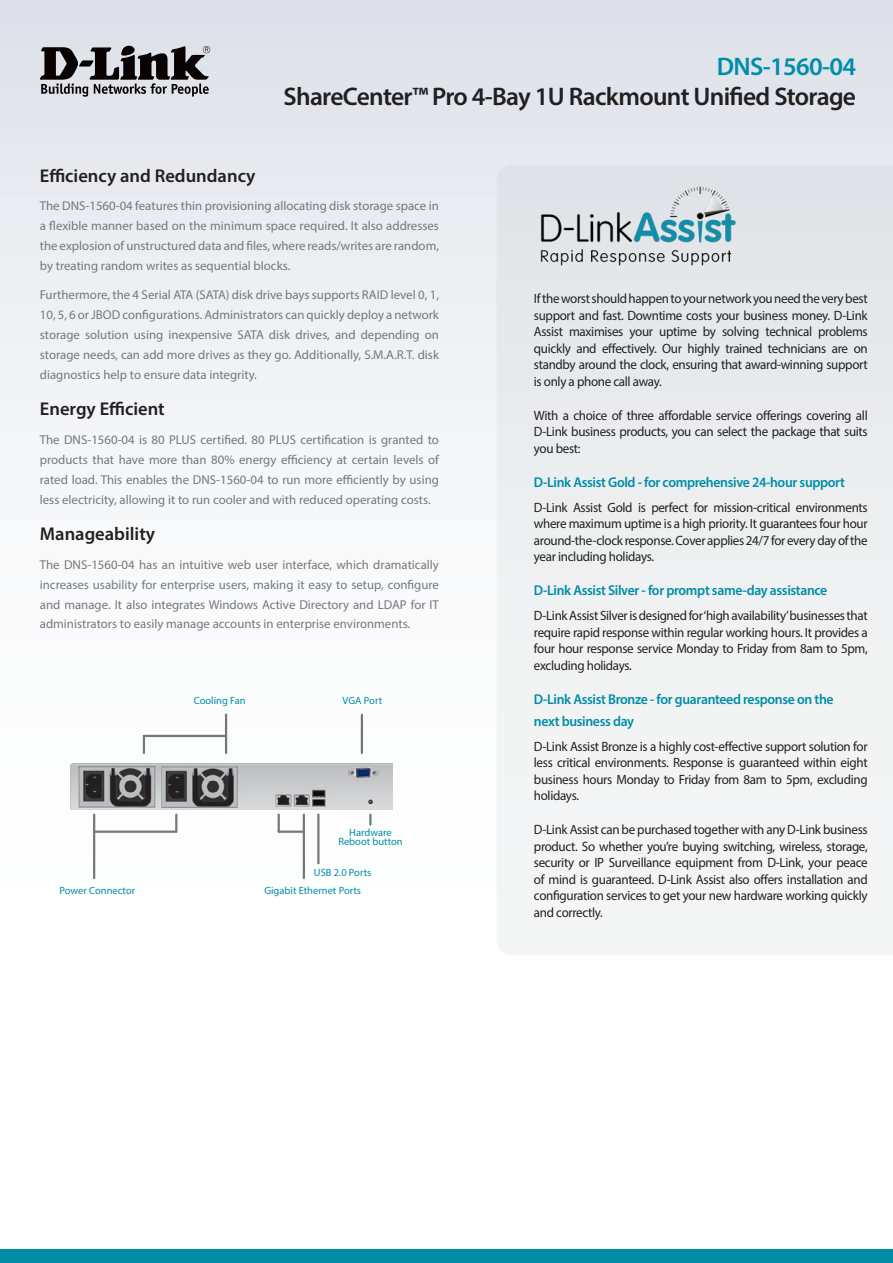
<style>
.page{position:relative;width:893px;height:1263px;background:#fff}
.page>*{position:absolute;margin:0;border:0;box-sizing:border-box;transform-origin:0 0}
.t1{font:600 25.5px "Myriad Pro";letter-spacing:-.025em;color:#231f20}
.t2{font:600 25.5px "Myriad Pro";letter-spacing:-.025em;color:#008da8}
.t3{font:600 18.6px "Myriad Pro";color:#231f20}
.t4{font:600 14.25px/22px "Myriad Pro";letter-spacing:-.025em;color:#008da8}
.t5{font:13.5px/16.5px "Myriad Pro";letter-spacing:-.025em;color:#231f20;text-align:justify}
.t6{font:12.9px/20px "Myriad Pro";color:#74787d;text-align:justify}
.t7{font:10.5px/9px "Myriad Pro";color:#008da8;text-align:center}
</style>
<div class="page">
<div style="left:0;top:0;width:893px;height:1084px;background:linear-gradient(to bottom,#e3e6ec,#fff)"></div>
<div style="left:0;top:1249px;width:893px;height:14px;background:#008da8"></div>
<svg style="left:40px;top:46px;width:170px;height:51px;background:#807f83"></svg>
<hr style="left:279px;top:830px;width:25px;height:3px;background:#74787d">
<hr style="left:303px;top:832px;width:2px;height:46px;background:#74787d">
<svg style="left:303px;top:815px;width:2px;height:17px"></svg>
<svg style="left:278px;top:815px;width:2px;height:17px"></svg>
<img style="left:71px;top:763px;width:322px;height:47px">
<hr style="left:94px;top:830px;width:82px;height:3px;background:#74787d">
<hr style="left:93px;top:832px;width:2px;height:46px;background:#74787d">
<svg style="left:93px;top:815px;width:2px;height:17px"></svg>
<svg style="left:175px;top:815px;width:2px;height:17px"></svg>
<hr style="left:144px;top:735px;width:82px;height:2px;background:#74787d">
<hr style="left:225px;top:714px;width:2px;height:22px;background:#74787d">
<svg style="left:225px;top:736px;width:2px;height:17px"></svg>
<svg style="left:143px;top:736px;width:2px;height:17px"></svg>
<hr style="left:317px;top:814px;width:3px;height:49px;background:#74787d">
<hr style="left:361px;top:715px;width:2px;height:38px;background:#74787d">
<svg style="left:367px;top:798px;width:6px;height:6px"></svg>
<svg style="left:369px;top:815px;width:3px;height:9px"></svg>
<img style="left:477px;top:152px;width:416px;height:883px">
<h1 class="t2" style="left:717px;top:51px;width:141px">DNS-1560-04</h1>
<h1 class="t1" style="left:284px;top:81px;width:574px">ShareCenter™ Pro 4-Bay 1U Rackmount Unified Storage</h1>
<h2 class="t3" style="left:40px;top:163px;width:217px">Efficiency and Redundancy</h2>
<p class="t6" style="left:40px;top:196px;width:401px">The DNS-1560-04 features thin provisioning allocating disk storage space in a flexible manner based on the minimum space required. It also addresses the explosion of unstructured data and files, where reads/writes are random, by treating random writes as sequential blocks.</p>
<p class="t6" style="left:40px;top:285px;width:401px">Furthermore, the 4 Serial ATA (SATA) disk drive bays supports RAID level 0, 1, 10, 5, 6 or JBOD configurations. Administrators can quickly deploy a network storage solution using inexpensive SATA disk drives, and depending on storage needs, can add more drives as they go. Additionally, S.M.A.R.T. disk diagnostics help to ensure data integrity.</p>
<h2 class="t3" style="left:40px;top:397px;width:126px">Energy Efficient</h2>
<p class="t6" style="left:40px;top:429px;width:401px">The DNS-1560-04 is 80 PLUS certified. 80 PLUS certification is granted to products that have more than 80% energy efficiency at certain levels of rated load. This enables the DNS-1560-04 to run more efficiently by using less electricity, allowing it to run cooler and with reduced operating costs.</p>
<h2 class="t3" style="left:40px;top:522px;width:117px">Manageability</h2>
<p class="t6" style="left:40px;top:554px;width:401px">The DNS-1560-04 has an intuitive web user interface, which dramatically increases usability for enterprise users, making it easy to setup, configure and manage. It also integrates Windows Active Directory and LDAP for IT administrators to easily manage accounts in enterprise environments.</p>
<p class="t7" style="left:194px;top:696px;width:53px">Cooling Fan</p>
<p class="t7" style="left:343px;top:696px;width:41px">VGA Port</p>
<p class="t7" style="left:338px;top:828px;width:66px">Hardware<br>Reboot button</p>
<p class="t7" style="left:314px;top:868px;width:59px">USB 2.0 Ports</p>
<p class="t7" style="left:60px;top:885px;width:77px">Power Connector</p>
<p class="t7" style="left:264px;top:885px;width:98px">Gigabit Ethernet Ports</p>
<p class="t5" style="left:534px;top:290px;width:335px">If the worst should happen to your network you need the very best support and fast. Downtime costs your business money. D-Link Assist maximises your uptime by solving technical problems quickly and effectively. Our highly trained technicians are on standby around the clock, ensuring that award-winning support is only a phone call away.</p>
<p class="t5" style="left:534px;top:407px;width:335px">With a choice of three affordable service offerings covering all D-Link business products, you can select the package that suits you best:</p>
<p class="t4" style="left:534px;top:471px;width:313px">D-Link Assist Gold - for comprehensive 24-hour support</p>
<p class="t5" style="left:534px;top:499px;width:335px">D-Link Assist Gold is perfect for mission-critical environments where maximum uptime is a high priority. It guarantees four hour around-the-clock response. Cover applies 24/7 for every day of the year including holidays.</p>
<p class="t4" style="left:534px;top:579px;width:295px">D-Link Assist Silver - for prompt same-day assistance</p>
<p class="t5" style="left:534px;top:607px;width:335px">D-Link Assist Silver is designed for ‘high availability’businesses that require rapid response within regular working hours. It provides a four hour response service Monday to Friday from 8am to 5pm, excluding holidays.</p>
<p class="t4" style="left:534px;top:688px;width:301px">D-Link Assist Bronze - for guaranteed response on the next business day</p>
<p class="t5" style="left:534px;top:738px;width:335px">D-Link Assist Bronze is a highly cost-effective support solution for less critical environments. Response is guaranteed within eight business hours Monday to Friday from 8am to 5pm, excluding holidays.</p>
<p class="t5" style="left:534px;top:821px;width:335px">D-Link Assist can be purchased together with any D-Link business product. So whether you’re buying switching, wireless, storage, security or IP Surveillance equipment from D-Link, your peace of mind is guaranteed. D-Link Assist also offers installation and configuration services to get your new hardware working quickly and correctly.</p>
</div>
